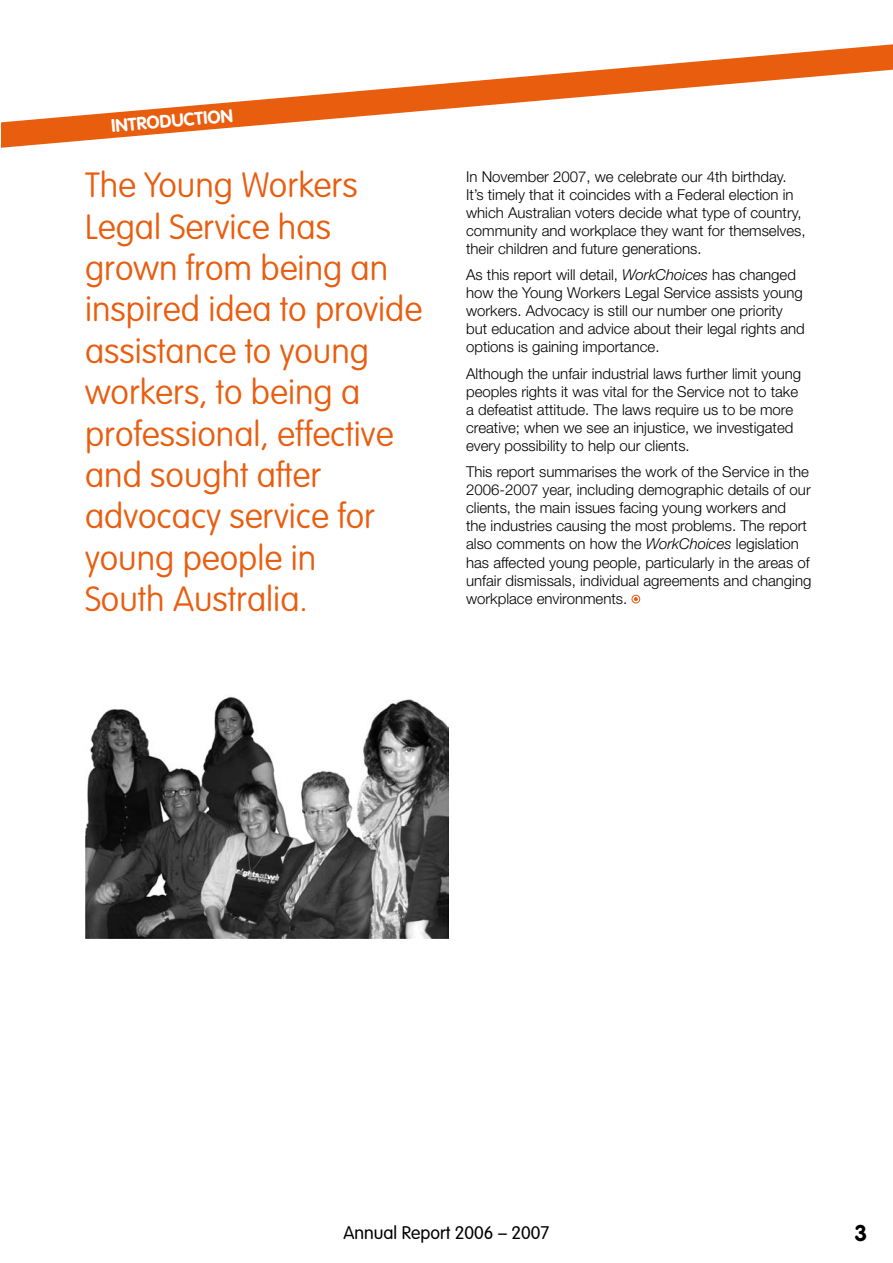
<style>
.page{position:relative;width:893px;height:1263px;background:#fff}
.page>*{position:absolute;margin:0;border:0;box-sizing:border-box;transform-origin:0 0}
.t1{font:100 34.5px/41.4px "VAG Rounded";color:#e95d0f}
.t2{font:300 18px "VAG Rounded";color:#000}
.t3{font:700 18px "VAG Rounded";color:#fff}
.t4{font:300 15px/18px "Helvetica Neue";color:#000}
.s1{font-style:italic}
</style>
<div class="page">
<svg style="left:2px;top:44px;width:891px;height:104px"></svg>
<div style="left:631px;top:595px;width:9px;height:8px;border:1px solid #e95d0f;border-radius:50%"></div>
<svg style="left:634px;top:597px;width:4px;height:4px"></svg>
<img style="left:85px;top:696px;width:363px;height:242px">
<p class="t3" style="left:110px;top:116px;width:123px;rotate:-5deg">INTRODUCTION</p>
<h1 class="t1" style="left:85px;top:164px;width:339px">The Young Workers<br>Legal Service has grown from being an inspired idea to provide assistance to young workers, to being a professional, effective and sought after advocacy service for young people in<br>South Australia.</h1>
<p class="t4" style="left:466px;top:167px;width:341px">In November 2007, we celebrate our 4th birthday.<br>It’s timely that it coincides with a Federal election in which Australian voters decide what type of country, community and workplace they want for themselves, their children and future generations.</p>
<p class="t4" style="left:466px;top:266px;width:340px">As this report will detail, <span class="s1">WorkChoices</span> has changed how the Young Workers Legal Service assists young workers. Advocacy is still our number one priority but education and advice about their legal rights and options is gaining importance.</p>
<p class="t4" style="left:466px;top:364px;width:337px">Although the unfair industrial laws further limit young peoples rights it was vital for the Service not to take a defeatist attitude. The laws require us to be more creative; when we see an injustice, we investigated every possibility to help our clients.</p>
<p class="t4" style="left:466px;top:463px;width:347px">This report summarises the work of the Service in the 2006-2007 year, including demographic details of our clients, the main issues facing young workers and<br>the industries causing the most problems. The report also comments on how the <span class="s1">WorkChoices</span> legislation has affected young people, particularly in the areas of unfair dismissals, individual agreements and changing workplace environments.</p>
<p class="t2" style="left:343px;top:1222px;width:208px">Annual Report 2006 – 2007</p>
</div>
